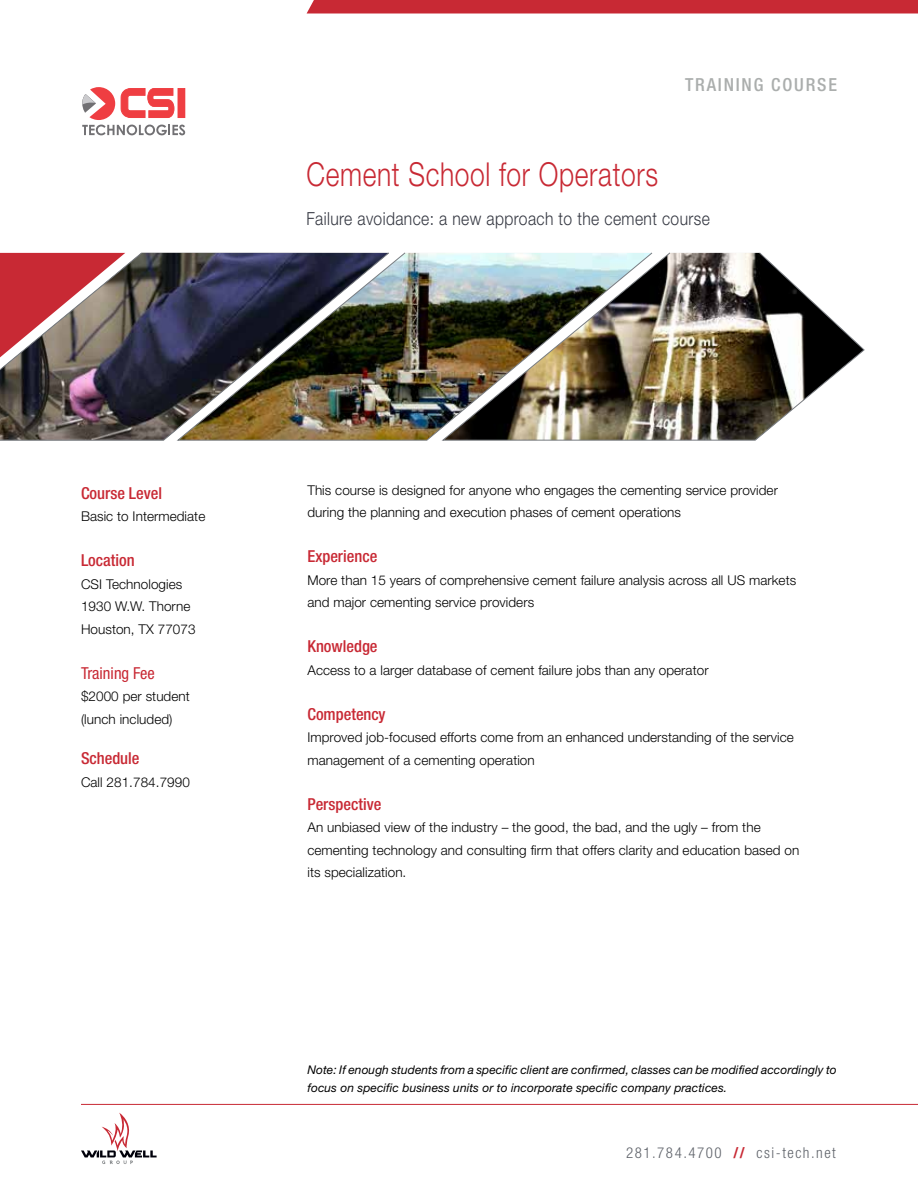
<style>
.page{position:relative;width:918px;height:1188px;background:#fff}
.page>*{position:absolute;margin:0;border:0;box-sizing:border-box;transform-origin:0 0}
.t1{font:300 33px "Helvetica Neue LT Std";letter-spacing:.025em;color:#c82934;scale:.8 1}
.t2{font:300 18px "Helvetica Neue LT Std";letter-spacing:.025em;color:#343741;scale:.87 1}
.t3{font:500 condensed 18px "Helvetica Neue";letter-spacing:.1em;color:#abaead}
.t4{font:500 condensed 16.5px "Helvetica Neue";color:#c82934}
.t5{font:condensed 16.5px "Helvetica Neue LT Std";color:#c82934}
.t6{font:300 condensed 15px "Helvetica Neue LT Std";letter-spacing:.1em;color:#5f636a}
.t7{font:300 13.5px/22.5px "Helvetica Neue";letter-spacing:.005em;color:#000}
.t8{font:italic 12px/18px "Helvetica Neue";letter-spacing:.005em;color:#000}
.s1{font-family:"Helvetica Neue";font-weight:700;color:#c82934}
</style>
<div class="page">
<hr style="left:81px;top:1104px;width:837px;height:1px;background:#c82934">
<svg style="left:307px;top:0;width:611px;height:14px;background:#ca313c"></svg>
<svg style="left:81px;top:1113px;width:76px;height:51px"></svg>
<svg style="left:82px;top:87px;width:103px;height:48px"></svg>
<img style="left:0;top:253px;width:178px;height:187px">
<img style="left:178px;top:253px;width:264px;height:187px">
<img style="left:442px;top:253px;width:422px;height:187px">
<h2 class="t3" style="left:685px;top:73px;width:153px">TRAINING COURSE</h2>
<h1 class="t1" style="left:306px;top:154px;width:441px">Cement School for Operators</h1>
<h2 class="t2" style="left:306px;top:207px;width:465px">Failure avoidance: a new approach to the cement course</h2>
<p class="t4" style="left:81px;top:483px;width:83px">Course Level</p>
<p class="t7" style="left:81px;top:505px;width:126px">Basic to Intermediate</p>
<p class="t4" style="left:81px;top:551px;width:55px">Location</p>
<p class="t7" style="left:81px;top:572px;width:116px">CSI Technologies<br>1930 W.W. Thorne<br>Houston, TX 77073</p>
<p class="t5" style="left:81px;top:663px;width:75px">Training Fee</p>
<p class="t7" style="left:81px;top:685px;width:110px">$2000 per student (lunch included)</p>
<p class="t4" style="left:81px;top:749px;width:60px">Schedule</p>
<p class="t7" style="left:81px;top:770px;width:110px">Call 281.784.7990</p>
<p class="t7" style="left:307px;top:478px;width:472px">This course is designed for anyone who engages the cementing service provider during the planning and execution phases of cement operations</p>
<p class="t4" style="left:307px;top:546px;width:71px">Experience</p>
<p class="t7" style="left:307px;top:568px;width:490px">More than 15 years of comprehensive cement failure analysis across all US markets and major cementing service providers</p>
<p class="t4" style="left:307px;top:636px;width:72px">Knowledge</p>
<p class="t7" style="left:307px;top:658px;width:403px">Access to a larger database of cement failure jobs than any operator</p>
<p class="t4" style="left:307px;top:704px;width:80px">Competency</p>
<p class="t7" style="left:307px;top:726px;width:488px">Improved job-focused efforts come from an enhanced understanding of the service management of a cementing operation</p>
<p class="t4" style="left:307px;top:794px;width:75px">Perspective</p>
<p class="t7" style="left:307px;top:816px;width:493px">An unbiased view of the industry – the good, the bad, and the ugly – from the cementing technology and consulting firm that offers clarity and education based on its specialization.</p>
<p class="t8" style="left:307px;top:1061px;width:531px">Note: If enough students from a specific client are confirmed, classes can be modified accordingly to focus on specific business units or to incorporate specific company practices.</p>
<p class="t6" style="left:626px;top:1144px;width:211px">281.784.4700 <span class="s1">//</span> csi-tech.net</p>
</div>
